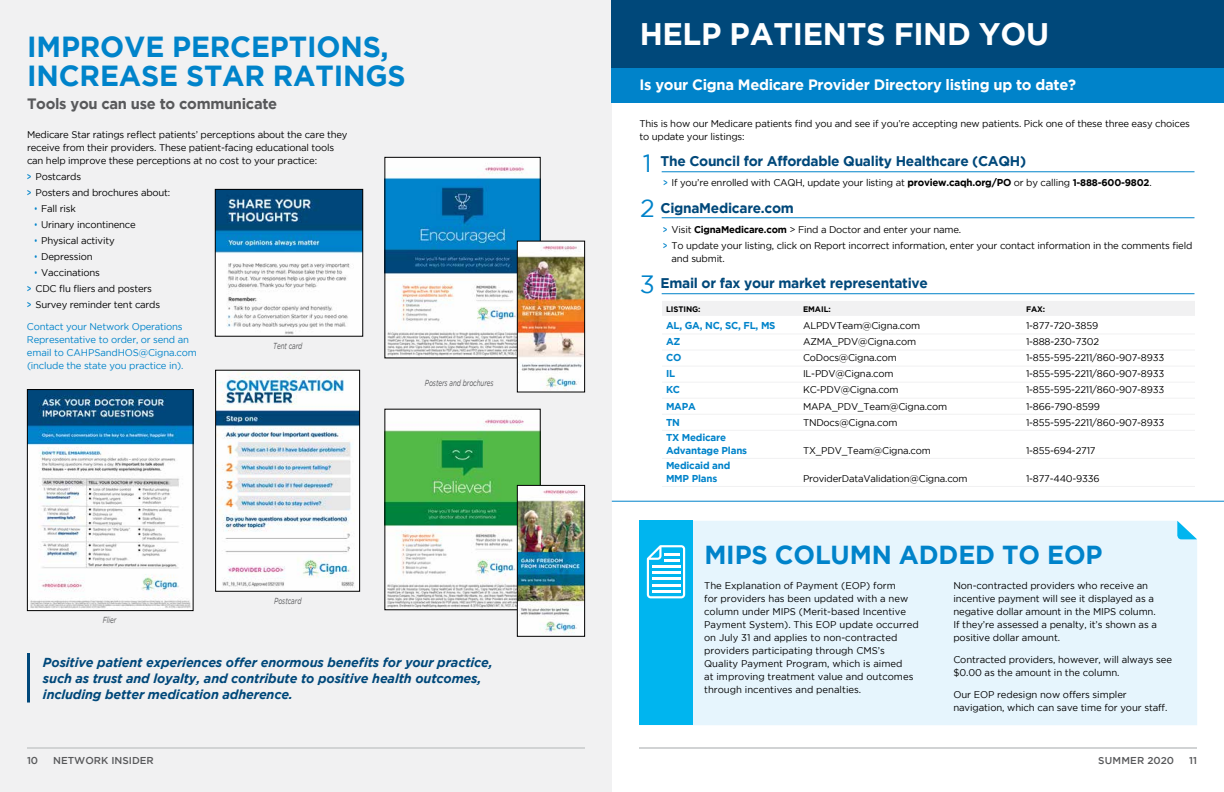
<style>
.page{position:relative;width:1224px;height:792px;background:#fff}
.page>*{position:absolute;margin:0;border:0;box-sizing:border-box;transform-origin:0 0}
.t1{font:700 31.1px "Gotham";letter-spacing:-.01em;color:#fff}
.t2{font:700 29px/29px "Gotham";letter-spacing:-.005em;color:#0083ca}
.t3{font:700 26px "Gotham";letter-spacing:-.005em;color:#0083ca}
.t4{font:700 15px "Gotham";letter-spacing:-.02em;color:#fff}
.t5{font:700 15px "Gotham";letter-spacing:-.02em;color:#58595b}
.t6{font:700 14px "Gotham";letter-spacing:-.02em;color:#00487a}
.t7{font:italic 700 13px/16px "Gotham";letter-spacing:-.01em;color:#00487a}
.t8{font:700 10px/13px "Gotham";letter-spacing:-.02em;color:#0083ca}
.t9{font:500 10px "Gotham";color:#58595b}
.t10{font:9.8px/13px "Gotham";letter-spacing:-.02em;color:#000}
.t11{font:9.8px/13px "Gotham";color:#000}
.t12{font:9.8px/13px "Gotham";letter-spacing:-.02em;color:#0083ca}
.t13{font:italic 8.8px "Gotham";letter-spacing:-.01em;color:#58595b;scale:.72 1}
.t14{font:700 8px "Gotham";letter-spacing:-.005em;color:#000}
.s1{font-weight:500;color:#0083ca}
.s2{color:#0083ca}
.s3{font-weight:400;font-size:25px;color:#0083ca}
.s4{font-weight:700;font-size:10px}
.s5{font-weight:700}
</style>
<div class="page">
<hr style="left:639px;top:748px;width:558px;height:1px;background:#d1d3d4">
<div style="left:0;top:0;width:612px;height:792px;background:#f1f1f2"></div>
<div style="left:612px;top:0;width:612px;height:68px;background:#00487a"></div>
<div style="left:612px;top:68px;width:612px;height:35px;background:#0083ca"></div>
<hr style="left:27px;top:748px;width:558px;height:1px;background:#d1d3d4">
<hr style="left:27px;top:653px;width:3px;height:50px;background:#00487a">
<hr style="left:662px;top:172px;width:532px;height:1px;background:#0083ca">
<hr style="left:662px;top:218px;width:532px;height:1px;background:#0083ca">
<hr style="left:662px;top:293px;width:532px;height:1px;background:#0083ca">
<hr style="left:612px;top:501px;width:612px;height:1px;background:#0083ca">
<div style="left:639px;top:521px;width:558px;height:204px;background:#e6f5fd"></div>
<svg style="left:1177px;top:521px;width:20px;height:18px"></svg>
<div style="left:640px;top:521px;width:53px;height:204px;background:#00b5ef"></div>
<svg style="left:647px;top:545px;width:38px;height:53px"></svg>
<div style="left:662px;top:301px;width:533px;height:15px;background:#f1f1f2"></div>
<hr style="left:662px;top:334px;width:533px;height:1px;background:#f1f1f2">
<hr style="left:662px;top:350px;width:533px;height:1px;background:#f1f1f2">
<hr style="left:662px;top:366px;width:533px;height:1px;background:#f1f1f2">
<hr style="left:662px;top:382px;width:533px;height:1px;background:#f1f1f2">
<hr style="left:662px;top:398px;width:533px;height:1px;background:#f1f1f2">
<hr style="left:662px;top:414px;width:533px;height:1px;background:#f1f1f2">
<hr style="left:662px;top:430px;width:533px;height:1px;background:#f1f1f2">
<hr style="left:662px;top:458px;width:533px;height:1px;background:#f1f1f2">
<hr style="left:662px;top:486px;width:533px;height:1px;background:#f1f1f2">
<img style="left:217px;top:191px;width:144px;height:144px">
<div style="left:215px;top:189px;width:148px;height:148px;border:1px solid #000"></div>
<img style="left:386px;top:159px;width:153px;height:197px">
<div style="left:384px;top:157px;width:157px;height:201px;border:1px solid #000"></div>
<img style="left:217px;top:372px;width:141px;height:218px">
<div style="left:215px;top:370px;width:145px;height:222px;border:1px solid #000"></div>
<img style="left:29px;top:391px;width:163px;height:218px">
<div style="left:27px;top:389px;width:167px;height:222px;border:1px solid #000"></div>
<img style="left:519px;top:243px;width:64px;height:147px">
<div style="left:517px;top:241px;width:68px;height:151px;border:1px solid #000"></div>
<img style="left:386px;top:411px;width:153px;height:197px">
<img style="left:519px;top:487px;width:64px;height:148px">
<div style="left:517px;top:485px;width:68px;height:152px;border:1px solid #000"></div>
<h2 class="t2" style="left:27px;top:32px;width:380px">IMPROVE PERCEPTIONS,<br>INCREASE STAR RATINGS</h2>
<h3 class="t5" style="left:27px;top:95px;width:252px">Tools you can use to communicate</h3>
<p class="t10" style="left:27px;top:127px;width:322px">Medicare Star ratings reflect patients’ perceptions about the care they receive from their providers. These patient-facing educational tools can help improve these perceptions at no cost to your practice:</p>
<p class="t10" style="left:27px;top:168px;width:145px;line-height:16.1px"><span class="s1">&gt;</span> Postcards<br><span class="s1">&gt;</span> Posters and brochures about:</p>
<p class="t10" style="left:34px;top:202px;width:43px"><span class="s2">•</span> Fall risk</p>
<p class="t10" style="left:34px;top:218px;width:103px"><span class="s2">•</span> Urinary incontinence</p>
<p class="t10" style="left:34px;top:234px;width:82px"><span class="s2">•</span> Physical activity</p>
<p class="t10" style="left:34px;top:250px;width:60px"><span class="s2">•</span> Depression</p>
<p class="t10" style="left:27px;top:264px;width:135px;line-height:16.1px;text-indent:7px"><span class="s2">•</span> Vaccinations<br><span class="s1">&gt;</span> CDC flu fliers and posters<br><span class="s1">&gt;</span> Survey reminder tent cards</p>
<p class="t12" style="left:27px;top:320px;width:171px">Contact your Network Operations Representative to order, or send an email to CAHPSandHOS@Cigna.com (include the state you practice in).</p>
<p class="t13" style="left:273px;top:341px;width:42px">Tent card</p>
<p class="t13" style="left:425px;top:378px;width:97px">Posters and brochures</p>
<p class="t13" style="left:103px;top:615px;width:20px">Flier</p>
<p class="t13" style="left:274px;top:596px;width:39px">Postcard</p>
<h3 class="t7" style="left:43px;top:654px;width:451px">Positive patient experiences offer enormous benefits for your practice, such as trust and loyalty, and contribute to positive health outcomes, including better medication adherence.</h3>
<p class="t9" style="left:27px;top:755px;width:13px">10</p>
<p class="t9" style="left:53px;top:755px;width:102px">NETWORK INSIDER</p>
<h1 class="t1" style="left:640px;top:17px;width:411px">HELP PATIENTS FIND YOU</h1>
<h3 class="t4" style="left:640px;top:76px;width:438px">Is your Cigna Medicare Provider Directory listing up to date?</h3>
<p class="t10" style="left:640px;top:117px;width:552px">This is how our Medicare patients find you and see if you’re accepting new patients. Pick one of these three easy choices to update your listings:</p>
<h3 class="t6" style="left:643px;top:153px;width:385px"><span class="s3">1</span> The Council for Affordable Quality Healthcare (CAQH)</h3>
<p class="t10" style="left:663px;top:176px;width:490px"><span class="s1">&gt;</span> If you’re enrolled with CAQH, update your listing at <span class="s4">proview.caqh.org/PO</span> or by calling <span class="s5">1-888-600-9802</span>.</p>
<h3 class="t6" style="left:640px;top:200px;width:156px"><span class="s3">2</span> CignaMedicare.com</h3>
<p class="t10" style="left:663px;top:221px;width:531px;line-height:16.1px"><span class="s1">&gt;</span> Visit <span class="s5">CignaMedicare.com</span> &gt; Find a Doctor and enter your name.<br><span class="s1">&gt;</span> To update your listing, click on Report incorrect information, enter your contact information in the comments field</p>
<p class="t10" style="left:671px;top:252px;width:55px">and submit.</p>
<h3 class="t6" style="left:640px;top:275px;width:290px"><span class="s3">3</span> Email or fax your market representative</h3>
<p class="t14" style="left:666px;top:304px;width:36px">LISTING:</p>
<p class="t14" style="left:803px;top:304px;width:29px">EMAIL:</p>
<p class="t14" style="left:1026px;top:304px;width:21px">FAX:</p>
<p class="t8" style="left:666px;top:319px;width:111px">AL, GA, NC, SC, FL, MS</p>
<p class="t10" style="left:803px;top:319px;width:119px">ALPDVTeam@Cigna.com</p>
<p class="t10" style="left:1026px;top:319px;width:74px">1-877-720-3859</p>
<p class="t8" style="left:666px;top:335px;width:16px">AZ</p>
<p class="t10" style="left:803px;top:335px;width:115px">AZMA_PDV@Cigna.com</p>
<p class="t10" style="left:1026px;top:335px;width:75px">1-888-230-7302</p>
<p class="t8" style="left:666px;top:351px;width:17px">CO</p>
<p class="t10" style="left:803px;top:351px;width:95px">CoDocs@Cigna.com</p>
<p class="t10" style="left:1026px;top:351px;width:140px">1-855-595-2211/860-907-8933</p>
<p class="t8" style="left:666px;top:367px;width:11px">IL</p>
<p class="t10" style="left:803px;top:367px;width:92px">IL-PDV@Cigna.com</p>
<p class="t10" style="left:1026px;top:367px;width:140px">1-855-595-2211/860-907-8933</p>
<p class="t8" style="left:666px;top:383px;width:16px">KC</p>
<p class="t10" style="left:803px;top:383px;width:97px">KC-PDV@Cigna.com</p>
<p class="t10" style="left:1026px;top:383px;width:140px">1-855-595-2211/860-907-8933</p>
<p class="t8" style="left:666px;top:399px;width:31px">MAPA</p>
<p class="t10" style="left:803px;top:399px;width:146px">MAPA_PDV_Team@Cigna.com</p>
<p class="t10" style="left:1026px;top:399px;width:75px">1-866-790-8599</p>
<p class="t8" style="left:666px;top:415px;width:15px">TN</p>
<p class="t10" style="left:803px;top:415px;width:96px">TNDocs@Cigna.com</p>
<p class="t10" style="left:1026px;top:415px;width:140px">1-855-595-2211/860-907-8933</p>
<p class="t8" style="left:666px;top:430px;width:83px">TX Medicare<br>Advantage Plans</p>
<p class="t10" style="left:803px;top:444px;width:129px">TX_PDV_Team@Cigna.com</p>
<p class="t10" style="left:1026px;top:444px;width:71px">1-855-694-2717</p>
<p class="t8" style="left:666px;top:458px;width:66px">Medicaid and<br>MMP Plans</p>
<p class="t10" style="left:803px;top:472px;width:166px">ProviderDataValidation@Cigna.com</p>
<p class="t10" style="left:1026px;top:472px;width:75px">1-877-440-9336</p>
<h3 class="t3" style="left:704px;top:540px;width:400px">MIPS COLUMN ADDED TO EOP</h3>
<p class="t11" style="left:704px;top:579px;width:216px">The Explanation of Payment (EOP) form<br>for providers has been updated with a new column under MIPS (Merit-based Incentive Payment System). This EOP update occurred on July 31 and applies to non-contracted providers participating through CMS’s Quality Payment Program, which is aimed<br>at improving treatment value and outcomes through incentives and penalties.</p>
<p class="t10" style="left:953px;top:579px;width:205px">Non-contracted providers who receive an incentive payment will see it displayed as a negative dollar amount in the MIPS column.<br>If they’re assessed a penalty, it’s shown as a positive dollar amount.</p>
<p class="t10" style="left:953px;top:653px;width:220px">Contracted providers, however, will always see $0.00 as the amount in the column.</p>
<p class="t10" style="left:953px;top:688px;width:216px">Our EOP redesign now offers simpler navigation, which can save time for your staff.</p>
<p class="t9" style="left:1098px;top:755px;width:77px">SUMMER 2020</p>
<p class="t9" style="left:1189px;top:755px;width:9px">11</p>
</div>
